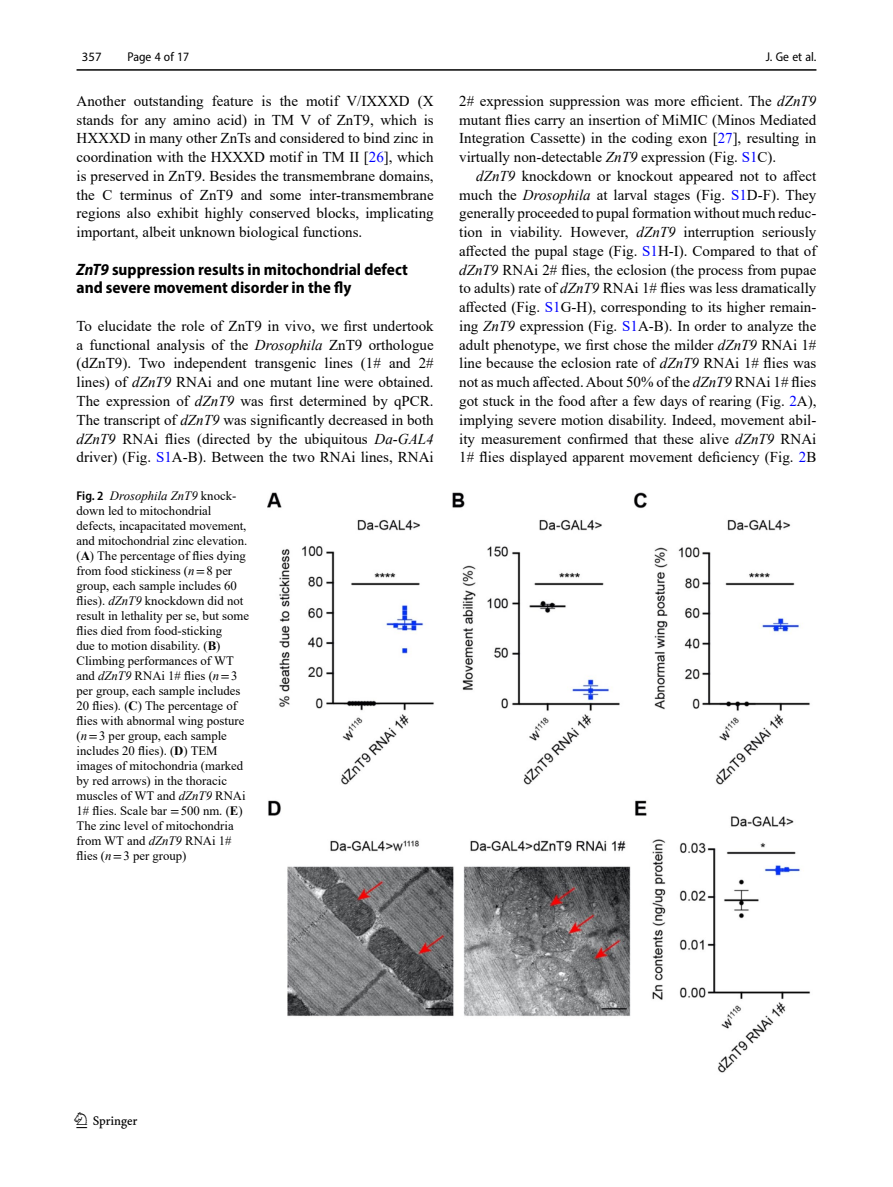
<style>
.page{position:relative;width:893px;height:1187px;background:#fff}
.page>*{position:absolute;margin:0;border:0;box-sizing:border-box;transform-origin:0 0}
.t1{font:22.5px "Springnew";color:#000}
.Head_2{font:700 semi-condensed 16.5px/18.8px "Myriad Pro";color:#000}
.Body_Text_Indent{font:15px/18.8px "Times New Roman";color:#000;text-align:justify}
.Body_Text{font:15px/18.8px "Times New Roman";color:#000;text-align:justify}
.Figure_Caption_Side{font:12.75px/15px "Times New Roman";color:#000}
.t2{font:semi-condensed 12.75px "Myriad Pro";color:#000}
.t3{font:12.75px "Myriad Pro";color:#000}
.s1{color:#00f}
.s2{font-style:italic}
.s3{font-family:"Myriad Pro";font-weight:600;font-stretch:semi-condensed}
.s4{font-weight:700}
.s5{font-family:"STIX"}
</style>
<div class="page">
<hr style="left:77px;top:69px;width:739px;height:2px;background:#000">
<img style="left:268px;top:492px;width:543px;height:581px">
<p class="t3" style="left:82px;top:48px;width:21px">357</p>
<p class="t2" style="left:127px;top:49px;width:63px">Page 4 of 17</p>
<p class="Body_Text_Indent" style="left:77px;top:91px;width:359px">Another outstanding feature is the motif V/IXXXD (X stands for any amino acid) in TM V of ZnT9, which is HXXXD in many other ZnTs and considered to bind zinc in coordination with the HXXXD motif in TM II [<span class="s1">26</span>], which is preserved in ZnT9. Besides the transmembrane domains, the C terminus of ZnT9 and some inter-transmembrane regions also exhibit highly conserved blocks, implicating important, albeit unknown biological functions.</p>
<p class="Head_2" style="left:77px;top:259px;width:333px"><span class="s2">ZnT9</span> suppression results in mitochondrial defect and severe movement disorder in the fly</p>
<p class="Body_Text" style="left:77px;top:316px;width:359px">To elucidate the role of ZnT9 in vivo, we first undertook a functional analysis of the <span class="s2">Drosophila</span> ZnT9 orthologue (dZnT9). Two independent transgenic lines (1# and 2# lines) of <span class="s2">dZnT9</span> RNAi and one mutant line were obtained.<br>The expression of <span class="s2">dZnT9</span> was first determined by qPCR.<br>The transcript of <span class="s2">dZnT9</span> was significantly decreased in both <span class="s2">dZnT9</span> RNAi flies (directed by the ubiquitous <span class="s2">Da-GAL4 </span>driver) (Fig. <span class="s1">S1</span>A-B). Between the two RNAi lines, RNAi</p>
<p class="Figure_Caption_Side" style="left:77px;top:488px;width:174px"><span class="s3">Fig. 2</span> <span class="s2">Drosophila ZnT9</span> knock&shy;down led to mitochondrial defects, incapacitated movement, and mitochondrial zinc elevation. (<span class="s4">A</span>) The percentage of flies dying from food stickiness (<span class="s2">n</span><span class="s5">=</span>8 per group, each sample includes 60 flies). <span class="s2">dZnT9</span> knockdown did not result in lethality per se, but some flies died from food-sticking<br>due to motion disability. (<span class="s4">B</span>)<br>Climbing performances of WT and <span class="s2">dZnT9</span> RNAi 1# flies (<span class="s2">n</span><span class="s5">=</span>3 per group, each sample includes<br>20 flies). (<span class="s4">C</span>) The percentage of flies with abnormal wing posture (<span class="s2">n</span><span class="s5">=</span>3 per group, each sample includes 20 flies). (<span class="s4">D</span>) TEM images of mitochondria (marked by red arrows) in the thoracic muscles of WT and <span class="s2">dZnT9</span> RNAi<br>1# flies. Scale bar <span class="s5">=</span>500 nm. (<span class="s4">E</span>)<br>The zinc level of mitochondria from WT and <span class="s2">dZnT9</span> RNAi 1# flies (<span class="s2">n</span><span class="s5">=</span>3 per group)</p>
<p class="t2" style="left:766px;top:49px;width:52px">J. Ge et al.</p>
<p class="Body_Text" style="left:459px;top:91px;width:359px">2# expression suppression was more efficient. The <span class="s2">dZnT9 </span>mutant flies carry an insertion of MiMIC (Minos Mediated Integration Cassette) in the coding exon [<span class="s1">27</span>], resulting in virtually non-detectable <span class="s2">ZnT9</span> expression (Fig. <span class="s1">S1</span>C).</p>
<p class="Body_Text_Indent" style="left:459px;top:166px;width:359px;text-indent:17px"><span class="s2">dZnT9</span> knockdown or knockout appeared not to affect much the <span class="s2">Drosophila</span> at larval stages (Fig. <span class="s1">S1</span>D-F). They generally proceeded to pupal formation without much reduc&shy;tion in viability. However, <span class="s2">dZnT9</span> interruption seriously affected the pupal stage (Fig. <span class="s1">S1</span>H-I). Compared to that of <span class="s2">dZnT9</span> RNAi 2# flies, the eclosion (the process from pupae to adults) rate of <span class="s2">dZnT9</span> RNAi 1# flies was less dramatically affected (Fig. <span class="s1">S1</span>G-H), corresponding to its higher remain&shy;ing <span class="s2">ZnT9</span> expression (Fig. <span class="s1">S1</span>A-B). In order to analyze the adult phenotype, we first chose the milder <span class="s2">dZnT9</span> RNAi 1# line because the eclosion rate of <span class="s2">dZnT9</span> RNAi 1# flies was not as much affected. About 50% of the <span class="s2">dZnT9</span> RNAi 1# flies got stuck in the food after a few days of rearing (Fig. <span class="s1">2</span>A), implying severe motion disability. Indeed, movement abil&shy;ity measurement confirmed that these alive <span class="s2">dZnT9</span> RNAi 1# flies displayed apparent movement deficiency (Fig. <span class="s1">2</span>B</p>
<h1 class="t1" style="left:77px;top:1107px;width:63px">1 3</h1>
</div>
